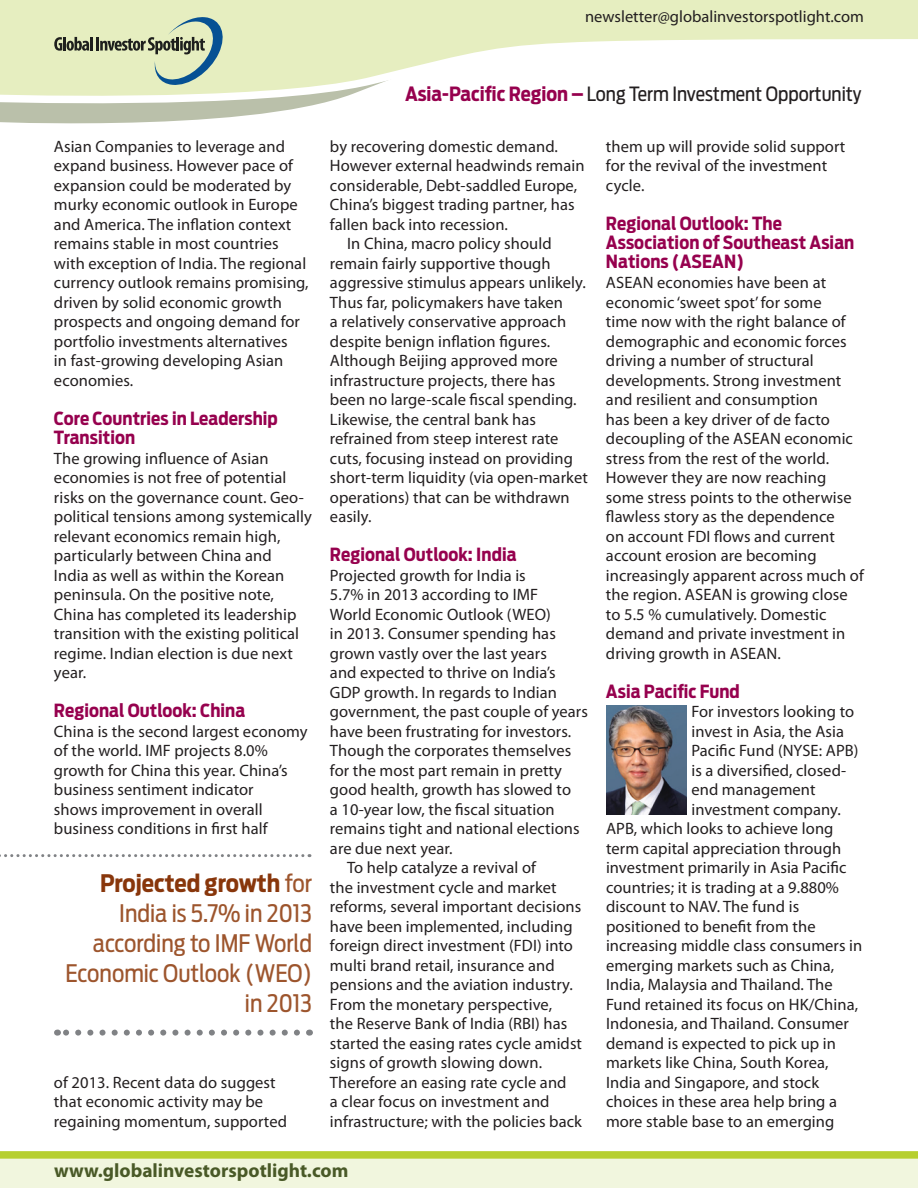
<style>
.page{position:relative;width:918px;height:1188px;background:#fff}
.page>*{position:absolute;margin:0;border:0;box-sizing:border-box;transform-origin:0 0}
.t1{font:24px/30px "Antenna Cond";color:#9d552d;text-align:right}
.t2{font:19.5px "Antenna Cond";color:#231f20}
.t3{font:700 19.35px "Myriad Pro";color:#495927}
.t4{font:700 18px/19.5px "Antenna Cond";letter-spacing:.005em;color:#96014e}
.t5{font:16.5px/19.5px "Myriad Pro";letter-spacing:.005em;color:#231f20}
.s1{font-weight:700;color:#88360b}
.s2{font-weight:700;color:#96014e}
</style>
<div class="page">
<img style="left:606px;top:705px;width:80px;height:109px">
<svg style="left:0;top:107px;width:303px;height:17px;fill:#bac0aa"></svg>
<svg style="left:0;top:0;width:918px;height:107px"></svg>
<svg style="left:0;top:1151px;width:918px;height:37px"></svg>
<svg style="left:57px;top:1030px;width:240px;height:6px"></svg>
<svg style="left:0;top:854px;width:303px;height:3px"></svg>
<svg style="left:54px;top:37px;width:35px;height:14px"></svg>
<hr style="left:90px;top:37px;width:3px;height:14px;background:#1e1f1d">
<hr style="left:96px;top:37px;width:3px;height:14px;background:#1e1f1d">
<svg style="left:100px;top:17px;width:123px;height:68px"></svg>
<p class="t5" style="left:585px;top:7px;width:280px">newsletter@globalinvestorspotlight.com</p>
<p class="t5" style="left:54px;top:136px;width:256px">Asian Companies to leverage and expand business. However pace of expansion could be moderated by murky economic outlook in Europe and America. The inflation context remains stable in most countries with exception of India. The regional currency outlook remains promising, driven by solid economic growth prospects and ongoing demand for portfolio investments alternatives<br>in fast-growing developing Asian economies.</p>
<p class="t4" style="left:54px;top:408px;width:225px">Core Countries in Leadership<br>Transition</p>
<p class="t5" style="left:54px;top:448px;width:260px">The growing influence of Asian economies is not free of potential risks on the governance count. Geo&shy;political tensions among systemically relevant economics remain high, particularly between China and<br>India as well as within the Korean peninsula. On the positive note,<br>China has completed its leadership transition with the existing political regime. Indian election is due next year.</p>
<p class="t4" style="left:54px;top:701px;width:193px">Regional Outlook: China</p>
<p class="t5" style="left:54px;top:721px;width:255px">China is the second largest economy of the world. IMF projects 8.0% growth for China this year. China’s business sentiment indicator<br>shows improvement in overall business conditions in first half</p>
<h1 class="t1" style="left:65px;top:868px;width:248px"><span class="s1">Projected growth</span> for<br>India is 5.7% in 2013 according to IMF World<br>Economic Outlook (WEO) in 2013</h1>
<p class="t5" style="left:54px;top:1072px;width:235px">of 2013. Recent data do suggest that economic activity may be regaining momentum, supported</p>
<p class="t2" style="left:405px;top:82px;width:458px"><span class="s2">Asia-Pacific Region –</span> Long Term Investment Opportunity</p>
<p class="t5" style="left:330px;top:136px;width:230px">by recovering domestic demand.</p>
<p class="t5" style="left:330px;top:155px;width:256px">However external headwinds remain</p>
<p class="t5" style="left:330px;top:175px;width:249px">considerable, Debt-saddled Europe,</p>
<p class="t5" style="left:330px;top:194px;width:246px">China’s biggest trading partner, has</p>
<p class="t5" style="left:330px;top:214px;width:180px">fallen back into recession.</p>
<p class="t5" style="left:347px;top:233px;width:206px">In China, macro policy should</p>
<p class="t5" style="left:330px;top:253px;width:222px">remain fairly supportive though</p>
<p class="t5" style="left:330px;top:273px;width:257px">aggressive stimulus appears unlikely.</p>
<p class="t5" style="left:330px;top:292px;width:235px">Thus far, policymakers have taken</p>
<p class="t5" style="left:330px;top:312px;width:238px">a relatively conservative approach</p>
<p class="t5" style="left:330px;top:331px;width:222px">despite benign inflation figures.</p>
<p class="t5" style="left:330px;top:351px;width:229px">Although Beijing approved more</p>
<p class="t5" style="left:330px;top:370px;width:227px">infrastructure projects, there has</p>
<p class="t5" style="left:330px;top:390px;width:248px">been no large-scale fiscal spending.</p>
<p class="t5" style="left:330px;top:409px;width:208px">Likewise, the central bank has</p>
<p class="t5" style="left:330px;top:429px;width:230px">refrained from steep interest rate</p>
<p class="t5" style="left:330px;top:448px;width:244px">cuts, focusing instead on providing</p>
<p class="t5" style="left:330px;top:468px;width:259px">short-term liquidity (via open-market</p>
<p class="t5" style="left:330px;top:487px;width:241px">operations) that can be withdrawn</p>
<p class="t5" style="left:330px;top:507px;width:43px">easily.</p>
<p class="t4" style="left:330px;top:545px;width:188px">Regional Outlook: India</p>
<p class="t5" style="left:330px;top:565px;width:197px">Projected growth for India is</p>
<p class="t5" style="left:330px;top:584px;width:210px">5.7% in 2013 according to IMF</p>
<p class="t5" style="left:330px;top:604px;width:222px">World Economic Outlook (WEO)</p>
<p class="t5" style="left:330px;top:623px;width:227px">in 2013. Consumer spending has</p>
<p class="t5" style="left:330px;top:643px;width:218px">grown vastly over the last years</p>
<p class="t5" style="left:330px;top:662px;width:227px">and expected to thrive on India’s</p>
<p class="t5" style="left:330px;top:682px;width:228px">GDP growth. In regards to Indian</p>
<p class="t5" style="left:330px;top:701px;width:259px">government, the past couple of years</p>
<p class="t5" style="left:330px;top:721px;width:243px">have been frustrating for investors.</p>
<p class="t5" style="left:330px;top:740px;width:243px">Though the corporates themselves</p>
<p class="t5" style="left:330px;top:760px;width:234px">for the most part remain in pretty</p>
<p class="t5" style="left:330px;top:779px;width:243px">good health, growth has slowed to</p>
<p class="t5" style="left:330px;top:799px;width:226px">a 10-year low, the fiscal situation</p>
<p class="t5" style="left:330px;top:818px;width:251px">remains tight and national elections</p>
<p class="t5" style="left:330px;top:838px;width:124px">are due next year.</p>
<p class="t5" style="left:347px;top:858px;width:191px">To help catalyze a revival of</p>
<p class="t5" style="left:330px;top:877px;width:228px">the investment cycle and market</p>
<p class="t5" style="left:330px;top:897px;width:253px">reforms, several important decisions</p>
<p class="t5" style="left:330px;top:916px;width:244px">have been implemented, including</p>
<p class="t5" style="left:330px;top:936px;width:245px">foreign direct investment (FDI) into</p>
<p class="t5" style="left:330px;top:955px;width:226px">multi brand retail, insurance and</p>
<p class="t5" style="left:330px;top:975px;width:244px">pensions and the aviation industry.</p>
<p class="t5" style="left:330px;top:994px;width:224px">From the monetary perspective,</p>
<p class="t5" style="left:330px;top:1014px;width:239px">the Reserve Bank of India (RBI) has</p>
<p class="t5" style="left:330px;top:1033px;width:254px">started the easing rates cycle amidst</p>
<p class="t5" style="left:330px;top:1053px;width:214px">signs of growth slowing down.</p>
<p class="t5" style="left:330px;top:1072px;width:238px">Therefore an easing rate cycle and</p>
<p class="t5" style="left:330px;top:1092px;width:221px">a clear focus on investment and</p>
<p class="t5" style="left:330px;top:1111px;width:253px">infrastructure; with the policies back</p>
<p class="t5" style="left:606px;top:136px;width:241px">them up will provide solid support for the revival of the investment cycle.</p>
<p class="t4" style="left:606px;top:213px;width:250px">Regional Outlook: The<br>Association of Southeast Asian<br>Nations (ASEAN)</p>
<p class="t5" style="left:606px;top:272px;width:259px">ASEAN economies have been at economic ‘sweet spot’ for some<br>time now with the right balance of demographic and economic forces driving a number of structural developments. Strong investment and resilient and consumption<br>has been a key driver of de facto decoupling of the ASEAN economic stress from the rest of the world.<br>However they are now reaching some stress points to the otherwise flawless story as the dependence<br>on account FDI flows and current account erosion are becoming increasingly apparent across much of the region. ASEAN is growing close to 5.5 % cumulatively. Domestic demand and private investment in driving growth in ASEAN.</p>
<p class="t4" style="left:606px;top:681px;width:135px">Asia Pacific Fund</p>
<p class="t5" style="left:691px;top:701px;width:164px">For investors looking to</p>
<p class="t5" style="left:691px;top:721px;width:154px">invest in Asia, the Asia</p>
<p class="t5" style="left:691px;top:740px;width:169px">Pacific Fund (NYSE: APB)</p>
<p class="t5" style="left:691px;top:760px;width:156px">is a diversified, closed-</p>
<p class="t5" style="left:691px;top:779px;width:126px">end management</p>
<p class="t5" style="left:691px;top:799px;width:151px">investment company.</p>
<p class="t5" style="left:606px;top:818px;width:229px">APB, which looks to achieve long</p>
<p class="t5" style="left:606px;top:838px;width:237px">term capital appreciation through</p>
<p class="t5" style="left:606px;top:857px;width:242px">investment primarily in Asia Pacific</p>
<p class="t5" style="left:606px;top:877px;width:235px">countries; it is trading at a 9.880%</p>
<p class="t5" style="left:606px;top:896px;width:195px">discount to NAV. The fund is</p>
<p class="t5" style="left:606px;top:916px;width:211px">positioned to benefit from the</p>
<p class="t5" style="left:606px;top:935px;width:258px">increasing middle class consumers in</p>
<p class="t5" style="left:606px;top:955px;width:230px">emerging markets such as China,</p>
<p class="t5" style="left:606px;top:975px;width:228px">India, Malaysia and Thailand. The</p>
<p class="t5" style="left:606px;top:994px;width:254px">Fund retained its focus on HK/China,</p>
<p class="t5" style="left:606px;top:1014px;width:244px">Indonesia, and Thailand. Consumer</p>
<p class="t5" style="left:606px;top:1033px;width:232px">demand is expected to pick up in</p>
<p class="t5" style="left:606px;top:1053px;width:224px">markets like China, South Korea,</p>
<p class="t5" style="left:606px;top:1072px;width:215px">India and Singapore, and stock</p>
<p class="t5" style="left:606px;top:1092px;width:233px">choices in these area help bring a</p>
<p class="t5" style="left:606px;top:1111px;width:230px">more stable base to an emerging</p>
<p class="t3" style="left:54px;top:1158px;width:296px">www.globalinvestorspotlight.com</p>
</div>
